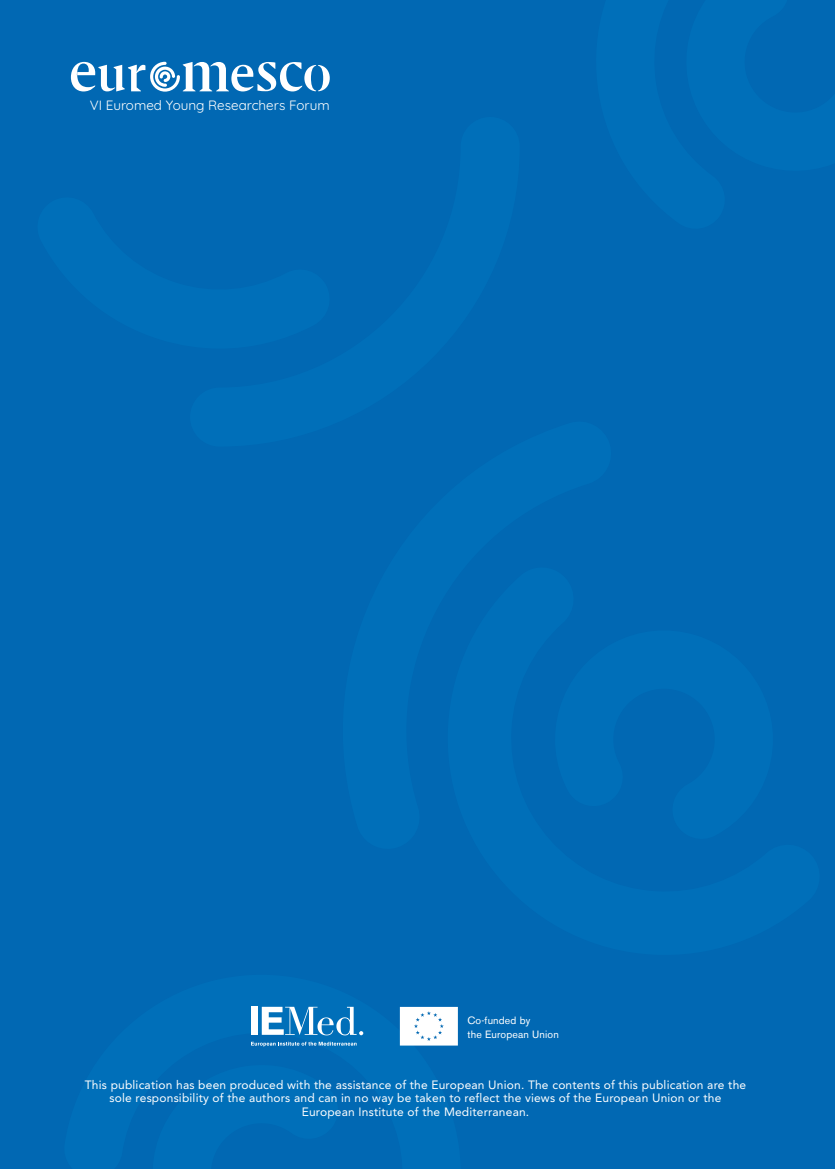
<style>
.page{position:relative;width:835px;height:1169px;background:#fff}
.page>*{position:absolute;margin:0;border:0;box-sizing:border-box;transform-origin:0 0}
.t1{font:13.5px "Quicksand";color:#fff}
.t2{font:12px/13.5px "Avenir LT Pro";letter-spacing:.015em;color:#fff;text-align:center}
.t3{font:10.5px "Akzidenz Grotesk BE";letter-spacing:.015em;color:#fff}
</style>
<div class="page">
<div style="left:1px;top:0;width:834px;height:1168px;background:#0168b3"></div>
<svg style="left:71px;top:62px;width:259px;height:30px"></svg>
<svg style="left:251px;top:1041px;width:105px;height:5px"></svg>
<div style="left:251px;top:1006px;width:7px;height:28px;background:#fff"></div>
<svg style="left:262px;top:1006px;width:101px;height:29px"></svg>
<svg style="left:400px;top:1006px;width:58px;height:39px;background:#f1f7fb"></svg>
<p class="t1" style="left:90px;top:97px;width:241px">VI Euromed Young Researchers Forum</p>
<p class="t3" style="left:467px;top:1016px;width:64px">Co-funded by</p>
<p class="t3" style="left:467px;top:1030px;width:93px">the European Union</p>
<p class="t2" style="left:85px;top:1078px;width:662px">This publication has been produced with the assistance of the European Union. The contents of this publication are the sole responsibility of the authors and can in no way be taken to reflect the views of the European Union or the<br>European Institute of the Mediterranean.</p>
</div>
